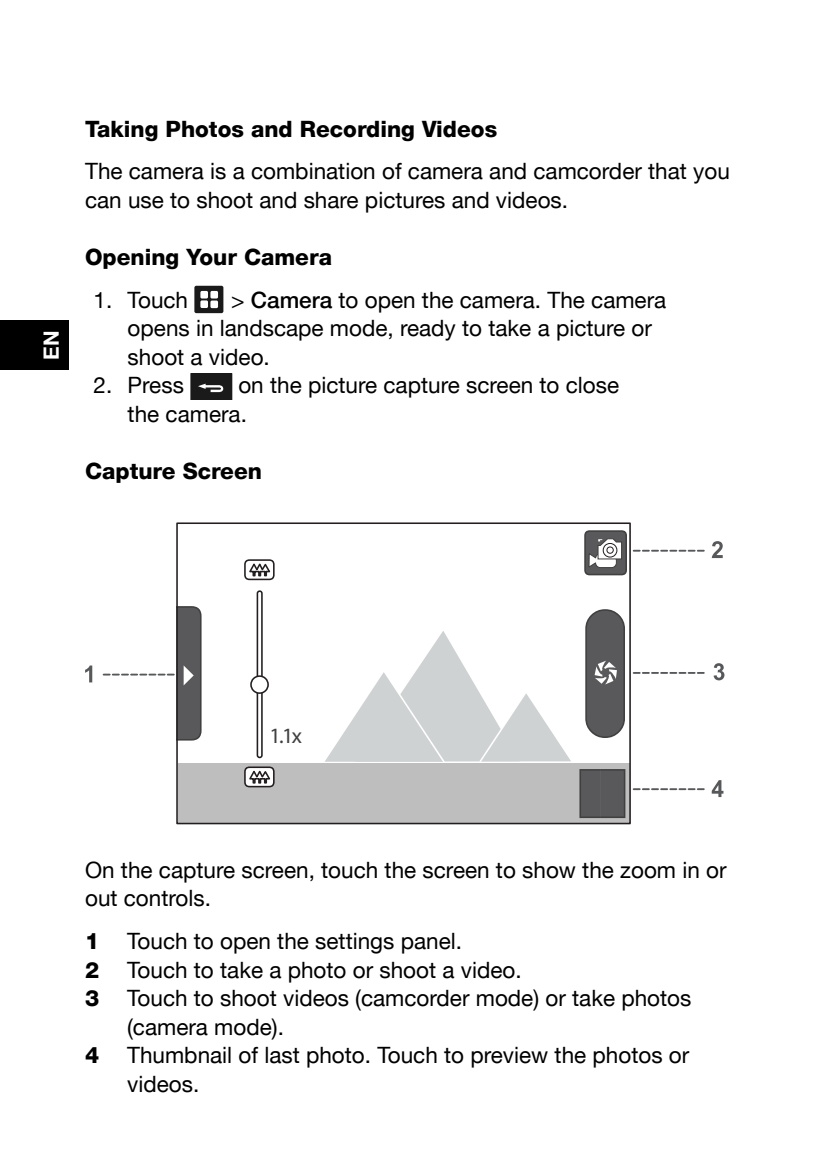
<style>
.page{position:relative;width:817px;height:1157px;background:#fff}
.page>*{position:absolute;margin:0;border:0;box-sizing:border-box;transform-origin:0 0}
.t1{font:22.5px/28.5px "Helvetica Neue LT";color:#000}
.t2{font:800 22.5px "Helvetica Neue LT";color:#000}
.t3{font:21.9px "Myriad Pro";color:#404040}
.t4{font:700 21px "Helvetica Neue LT";color:#fff}
.s1{font-weight:500}
.s2{font-weight:800}
</style>
<div class="page">
<div style="left:0;top:320px;width:69px;height:49px;background:#000"></div>
<svg style="left:194px;top:286px;width:30px;height:28px"></svg>
<div style="left:194px;top:286px;width:29px;height:27px;background:#1a1a1a;border-radius:2px"></div>
<div style="left:200px;top:291px;width:8px;height:7px;background:#fff;border-radius:2px"></div>
<div style="left:210px;top:291px;width:8px;height:7px;background:#fff;border-radius:2px"></div>
<div style="left:200px;top:300px;width:8px;height:8px;background:#fff;border-radius:2px"></div>
<div style="left:210px;top:300px;width:8px;height:8px;background:#fff;border-radius:2px"></div>
<svg style="left:190px;top:374px;width:42px;height:25px"></svg>
<svg style="left:176px;top:522px;width:455px;height:302px"></svg>
<div style="left:599px;top:769px;width:26px;height:49px;background:#59585a;border:2px solid #404040"></div>
<div style="left:579px;top:769px;width:21px;height:49px;background:#59585a;border:2px solid #404040"></div>
<svg style="left:584px;top:608px;width:41px;height:130px;background:#6e6d6e"></svg>
<svg style="left:588px;top:538px;width:34px;height:30px"></svg>
<svg style="left:104px;top:605px;width:98px;height:136px"></svg>
<svg style="left:633px;top:550px;width:72px;height:1px"></svg>
<svg style="left:633px;top:672px;width:72px;height:2px"></svg>
<svg style="left:633px;top:788px;width:72px;height:2px"></svg>
<svg style="left:249px;top:674px;width:20px;height:21px"></svg>
<svg style="left:321px;top:626px;width:253px;height:138px"></svg>
<svg style="left:85px;top:665px;width:7px;height:17px"></svg>
<svg style="left:711px;top:541px;width:11px;height:17px"></svg>
<svg style="left:713px;top:663px;width:11px;height:17px"></svg>
<svg style="left:711px;top:780px;width:12px;height:17px"></svg>
<p class="t4" style="left:38px;top:360px;width:31px;rotate:-90deg">EN</p>
<p class="t2" style="left:85px;top:115px;width:413px">Taking Photos and Recording Videos</p>
<p class="t1" style="left:85px;top:157px;width:646px">The camera is a combination of camera and camcorder that you can use to shoot and share pictures and videos.</p>
<p class="t2" style="left:85px;top:243px;width:248px">Opening Your Camera</p>
<p class="t1" style="left:94px;top:285px;width:96px">1. Touch</p>
<p class="t1" style="left:128px;top:285px;width:540px;text-indent:103px">&gt; <span class="s1">Camera</span> to open the camera. The camera opens in landscape mode, ready to take a picture or shoot a video.</p>
<p class="t1" style="left:94px;top:370px;width:92px">2. Press</p>
<p class="t1" style="left:128px;top:370px;width:493px;text-indent:111px">on the picture capture screen to close the camera.</p>
<p class="t2" style="left:85px;top:457px;width:178px">Capture Screen</p>
<p class="t3" style="left:269px;top:722px;width:34px">1.1x</p>
<p class="t1" style="left:85px;top:855px;width:643px">On the capture screen, touch the screen to show the zoom in or out controls.</p>
<p class="t1" style="left:85px;top:926px;width:378px"><span class="s2">1</span> Touch to open the settings panel.</p>
<p class="t1" style="left:85px;top:955px;width:438px"><span class="s2">2</span> Touch to take a photo or shoot a video.</p>
<p class="t1" style="left:85px;top:983px;width:607px"><span class="s2">3</span> Touch to shoot videos (camcorder mode) or take photos</p>
<p class="t1" style="left:127px;top:1012px;width:158px">(camera mode).</p>
<p class="t1" style="left:85px;top:1040px;width:605px"><span class="s2">4</span> Thumbnail of last photo. Touch to preview the photos or</p>
<p class="t1" style="left:127px;top:1069px;width:74px">videos.</p>
</div>
